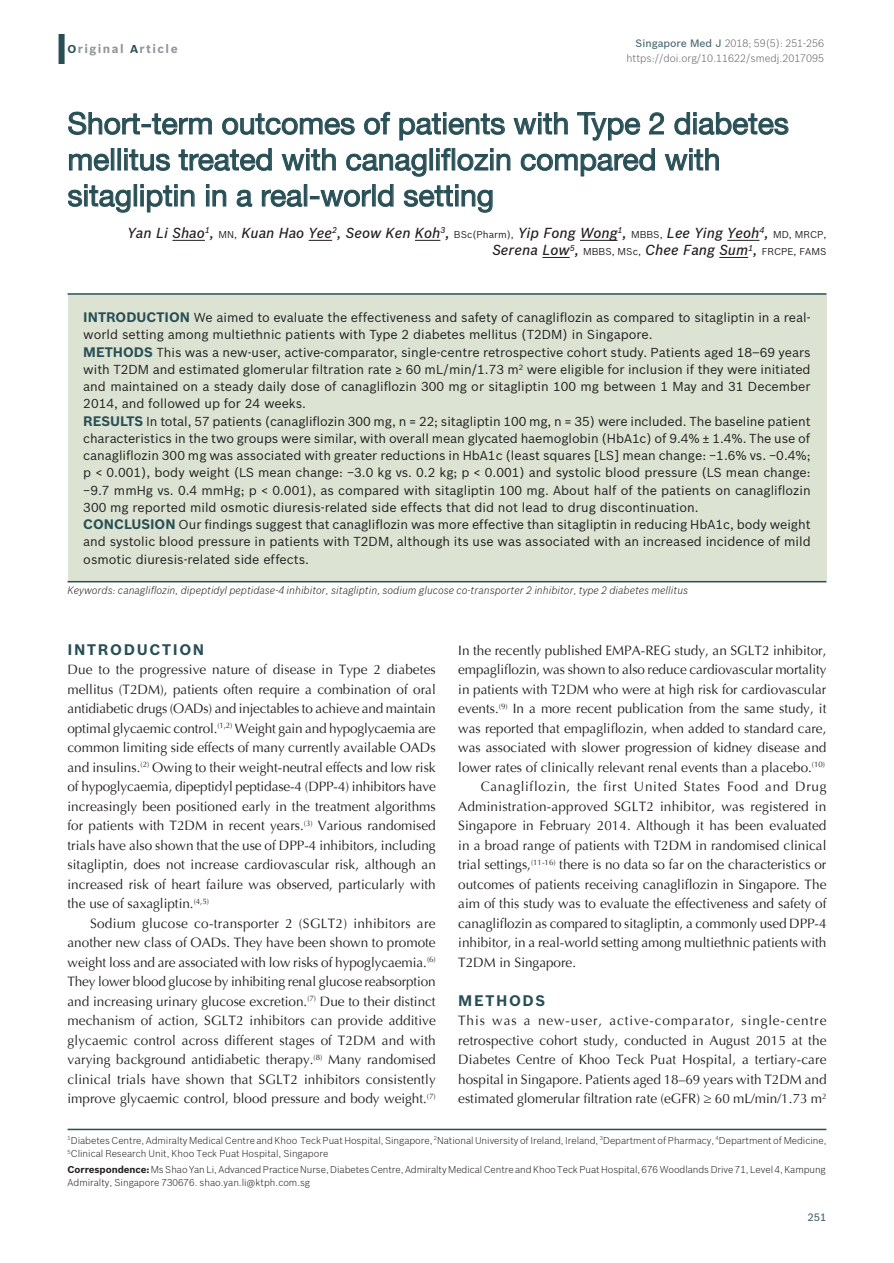
<style>
.page{position:relative;width:894px;height:1263px;background:#fff}
.page>*{position:absolute;margin:0;border:0;box-sizing:border-box;transform-origin:0 0}
.AT{font:30px/36px "Helvetica Neue";color:#284f56}
.t1{font:700 15px "Bosch Sans";letter-spacing:.11em;color:#284f56}
.AU{font:italic 500 14.25px/17.1px "Bosch Sans";color:#231f20;text-align:right}
.TX{font:13.5px/19.5px "Optima";color:#231f20;text-align:justify}
.TXFL{font:13.5px/19.5px "Optima";color:#231f20;text-align:justify}
.ABS{font:12.75px/17.2px "Bosch Sans";color:#231f20;text-align:justify}
.ABSL{font:12.75px/17.2px "Bosch Sans";color:#231f20;text-align:justify}
.ABSF{font:12.75px/17.2px "Bosch Sans";color:#231f20}
.t2{font:700 12px "Bosch Sans";letter-spacing:.12em;color:#939598}
.KWD{font:italic 300 10.5px "Bosch Sans";color:#231f20}
.DOI{font:300 10.5px/15px "Bosch Sans";color:#636366;text-align:right}
.FOLIO{font:500 10.5px "Bosch Sans";color:#4f676d}
.AFF{font:300 9.75px/13.5px "Bosch Sans";letter-spacing:-.005em;color:#231f20}
.ADD{font:300 9.75px/13.5px "Bosch Sans";letter-spacing:-.005em;color:#231f20}
.s1{font-size:11.25px;color:#284f56}
.s2{font-weight:500;color:#4b6a70}
.s3{font-weight:400;font-style:normal;font-size:9.75px}
.s4{font-weight:700;font-size:13.5px;color:#284f56}
.s5{font-weight:700}
</style>
<div class="page">
<div style="left:58px;top:34px;width:7px;height:30px;background:#284f56"></div>
<hr style="left:68px;top:1128px;width:758px;height:2px;background:#284f56">
<hr style="left:172px;top:240px;width:33px;height:1px;background:#231f20">
<svg style="left:308px;top:240px;width:24px;height:1px"></svg>
<svg style="left:415px;top:240px;width:25px;height:1px"></svg>
<hr style="left:579px;top:240px;width:38px;height:1px;background:#231f20">
<hr style="left:727px;top:240px;width:32px;height:1px;background:#231f20">
<svg style="left:542px;top:257px;width:27px;height:1px"></svg>
<svg style="left:719px;top:257px;width:29px;height:1px"></svg>
<svg style="left:68px;top:111px;width:144px;height:24px"></svg>
<svg style="left:222px;top:113px;width:133px;height:22px"></svg>
<svg style="left:364px;top:112px;width:26px;height:23px"></svg>
<svg style="left:399px;top:112px;width:106px;height:29px"></svg>
<svg style="left:513px;top:112px;width:55px;height:23px"></svg>
<svg style="left:577px;top:112px;width:63px;height:29px"></svg>
<svg style="left:649px;top:112px;width:15px;height:23px"></svg>
<svg style="left:674px;top:112px;width:114px;height:23px"></svg>
<svg style="left:69px;top:153px;width:40px;height:18px"></svg>
<div style="left:111px;top:148px;width:3px;height:22px;border:1px solid #284f56"></div>
<div style="left:118px;top:148px;width:3px;height:22px;border:1px solid #284f56"></div>
<svg style="left:124px;top:148px;width:46px;height:23px"></svg>
<svg style="left:178px;top:148px;width:94px;height:23px"></svg>
<svg style="left:281px;top:148px;width:55px;height:23px"></svg>
<svg style="left:346px;top:153px;width:80px;height:24px"></svg>
<div style="left:429px;top:148px;width:4px;height:22px;border:1px solid #284f56"></div>
<svg style="left:436px;top:148px;width:74px;height:23px"></svg>
<svg style="left:520px;top:148px;width:135px;height:29px"></svg>
<svg style="left:664px;top:148px;width:55px;height:23px"></svg>
<svg style="left:68px;top:184px;width:63px;height:29px"></svg>
<div style="left:134px;top:184px;width:3px;height:22px;border:1px solid #284f56"></div>
<svg style="left:140px;top:184px;width:55px;height:29px"></svg>
<svg style="left:206px;top:184px;width:20px;height:23px"></svg>
<svg style="left:236px;top:189px;width:16px;height:18px"></svg>
<svg style="left:261px;top:189px;width:41px;height:18px"></svg>
<div style="left:304px;top:184px;width:3px;height:22px;border:1px solid #284f56"></div>
<svg style="left:310px;top:189px;width:61px;height:18px"></svg>
<div style="left:372px;top:184px;width:3px;height:22px;border:1px solid #284f56"></div>
<svg style="left:377px;top:184px;width:16px;height:23px"></svg>
<svg style="left:403px;top:184px;width:89px;height:29px"></svg>
<div style="left:68px;top:294px;width:758px;height:287px;background:#dce3d3"></div>
<hr style="left:68px;top:293px;width:758px;height:2px;background:#284f56">
<hr style="left:68px;top:581px;width:758px;height:1px;background:#284f56">
<p class="t2" style="left:68px;top:42px;width:112px"><span class="s1">O</span>riginal <span class="s1">A</span>rticle</p>
<p class="DOI" style="left:626px;top:35px;width:199px"><span class="s2">Singapore Med J</span> 2018; 59(5): 251-256 https://doi.org/10.11622/smedj.2017095</p>
<p class="AT" style="left:68px;top:105px;width:722px">Short-term outcomes of patients with Type 2 diabetes mellitus treated with canagliflozin compared with sitagliptin in a real-world setting</p>
<p class="AU" style="left:128px;top:224px;width:700px">Yan Li Shao<sup>1</sup>, <span class="s3">MN,</span> Kuan Hao Yee<sup>2</sup>, Seow Ken Koh<sup>3</sup>, <span class="s3">BSc(Pharm),</span> Yip Fong Wong<sup>1</sup>, <span class="s3">MBBS,</span> Lee Ying Yeoh<sup>4</sup>, <span class="s3">MD, MRCP,<br></span>Serena Low<sup>5</sup>, <span class="s3">MBBS, MSc,</span> Chee Fang Sum<sup>1</sup>, <span class="s3">FRCPE, FAMS</span></p>
<p class="ABSF" style="left:83px;top:309px;width:728px"><span class="s4">INTRODUCTION</span> We aimed to evaluate the effectiveness and safety of canagliflozin as compared to sitagliptin in a real&shy;world setting among multiethnic patients with Type 2 diabetes mellitus (T2DM) in Singapore.</p>
<p class="ABS" style="left:83px;top:343px;width:728px"><span class="s4">METHODS</span> This was a new-user, active-comparator, single-centre retrospective cohort study. Patients aged 18–69 years with T2DM and estimated glomerular filtration rate ≥ 60 mL/min/1.73 m<sup>2</sup> were eligible for inclusion if they were initiated and maintained on a steady daily dose of canagliflozin 300 mg or sitagliptin 100 mg between 1 May and 31 December 2014, and followed up for 24 weeks.</p>
<p class="ABS" style="left:83px;top:412px;width:728px"><span class="s4">RESULTS</span> In total, 57 patients (canagliflozin 300 mg, n = 22; sitagliptin 100 mg, n = 35) were included. The baseline patient characteristics in the two groups were similar, with overall mean glycated haemoglobin (HbA1c) of 9.4% ± 1.4%. The use of canagliflozin 300 mg was associated with greater reductions in HbA1c (least squares [LS] mean change: −1.6% vs. −0.4%; p &lt; 0.001), body weight (LS mean change: −3.0 kg vs. 0.2 kg; p &lt; 0.001) and systolic blood pressure (LS mean change: −9.7 mmHg vs. 0.4 mmHg; p &lt; 0.001), as compared with sitagliptin 100 mg. About half of the patients on canagliflozin 300 mg reported mild osmotic diuresis-related side effects that did not lead to drug discontinuation.</p>
<p class="ABSL" style="left:83px;top:516px;width:728px"><span class="s4">CONCLUSION</span> Our findings suggest that canagliflozin was more effective than sitagliptin in reducing HbA1c, body weight and systolic blood pressure in patients with T2DM, although its use was associated with an increased incidence of mild osmotic diuresis-related side effects.</p>
<p class="KWD" style="left:68px;top:584px;width:622px">Keywords: canagliflozin, dipeptidyl peptidase-4 inhibitor, sitagliptin, sodium glucose co-transporter 2 inhibitor, type 2 diabetes mellitus</p>
<h1 class="t1" style="left:68px;top:640px;width:138px">INTRODUCTION</h1>
<p class="TXFL" style="left:68px;top:660px;width:369px">Due to the progressive nature of disease in Type 2 diabetes mellitus (T2DM), patients often require a combination of oral antidiabetic drugs (OADs) and injectables to achieve and maintain optimal glycaemic control.<sup>(1,2)</sup> Weight gain and hypoglycaemia are common limiting side effects of many currently available OADs and insulins.<sup>(2)</sup> Owing to their weight-neutral effects and low risk of hypoglycaemia, dipeptidyl peptidase-4 (DPP-4) inhibitors have increasingly been positioned early in the treatment algorithms for patients with T2DM in recent years.<sup>(3)</sup> Various randomised trials have also shown that the use of DPP-4 inhibitors, including sitagliptin, does not increase cardiovascular risk, although an increased risk of heart failure was observed, particularly with the use of saxagliptin.<sup>(4,5)</sup></p>
<p class="TX" style="left:68px;top:913px;width:369px;text-indent:22px">Sodium glucose co-transporter 2 (SGLT2) inhibitors are another new class of OADs. They have been shown to promote weight loss and are associated with low risks of hypoglycaemia.<sup>(6)<br></sup>They lower blood glucose by inhibiting renal glucose reabsorption and increasing urinary glucose excretion.<sup>(7)</sup> Due to their distinct mechanism of action, SGLT2 inhibitors can provide additive glycaemic control across different stages of T2DM and with varying background antidiabetic therapy.<sup>(8)</sup> Many randomised clinical trials have shown that SGLT2 inhibitors consistently improve glycaemic control, blood pressure and body weight.<sup>(7)</sup></p>
<p class="TX" style="left:458px;top:640px;width:369px">In the recently published EMPA-REG study, an SGLT2 inhibitor, empagliflozin, was shown to also reduce cardiovascular mortality in patients with T2DM who were at high risk for cardiovascular events.<sup>(9)</sup> In a more recent publication from the same study, it was reported that empagliflozin, when added to standard care, was associated with slower progression of kidney disease and lower rates of clinically relevant renal events than a placebo.<sup>(10)</sup></p>
<p class="TX" style="left:458px;top:777px;width:369px;text-indent:22px">Canagliflozin, the first United States Food and Drug Administration-approved SGLT2 inhibitor, was registered in Singapore in February 2014. Although it has been evaluated in a broad range of patients with T2DM in randomised clinical trial settings,<sup>(11-16)</sup> there is no data so far on the characteristics or outcomes of patients receiving canagliflozin in Singapore. The aim of this study was to evaluate the effectiveness and safety of canagliflozin as compared to sitagliptin, a commonly used DPP-4 inhibitor, in a real-world setting among multiethnic patients with T2DM in Singapore.</p>
<h1 class="t1" style="left:458px;top:991px;width:89px">METHODS</h1>
<p class="TXFL" style="left:458px;top:1011px;width:369px">This was a new-user, active-comparator, single-centre retrospective cohort study, conducted in August 2015 at the Diabetes Centre of Khoo Teck Puat Hospital, a tertiary-care hospital in Singapore. Patients aged 18–69 years with T2DM and estimated glomerular filtration rate (eGFR) ≥ 60 mL/min/1.73 m<sup>2</sup></p>
<p class="AFF" style="left:68px;top:1133px;width:760px"><sup>1</sup>Diabetes Centre, Admiralty Medical Centre and Khoo Teck Puat Hospital, Singapore, <sup>2</sup>National University of Ireland, Ireland, <sup>3</sup>Department of Pharmacy, <sup>4</sup>Department of Medicine,<br><sup>5</sup>Clinical Research Unit, Khoo Teck Puat Hospital, Singapore</p>
<p class="ADD" style="left:68px;top:1162px;width:759px"><span class="s5">Correspondence:</span> Ms Shao Yan Li, Advanced Practice Nurse, Diabetes Centre, Admiralty Medical Centre and Khoo Teck Puat Hospital, 676 Woodlands Drive 71, Level 4, Kampung<br>Admiralty, Singapore 730676. shao.yan.li@ktph.com.sg</p>
<p class="FOLIO" style="left:807px;top:1211px;width:20px">251</p>
</div>
